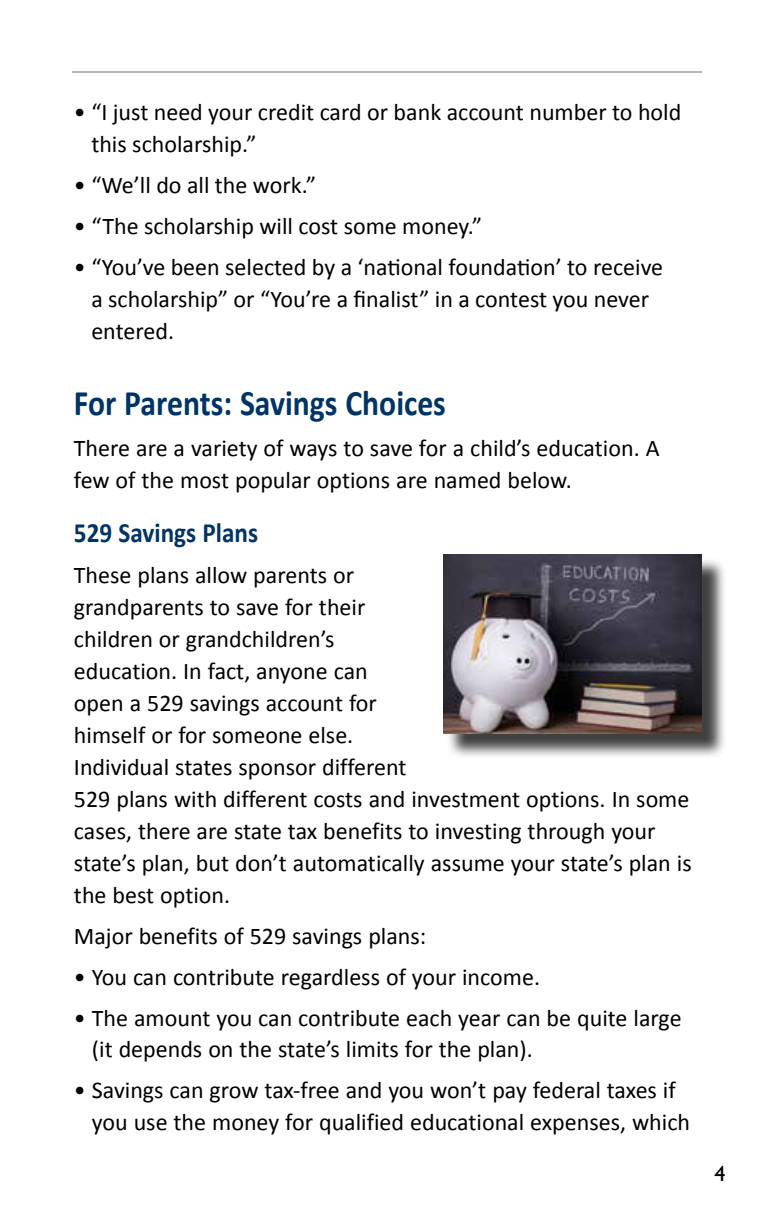
<style>
.page{position:relative;width:774px;height:1224px;background:#fff}
.page>*{position:absolute;margin:0;border:0;box-sizing:border-box;transform-origin:0 0}
.t1{font:700 36px "Calibri";color:#036;scale:.88 1}
.t2{font:700 28px "Calibri";color:#036;scale:.9 1}
.t3{font:24px/32px "Calibri";color:#000}
.t4{font:22px "Gill Sans Std";color:#000}
</style>
<div class="page">
<hr style="left:72px;top:72px;width:630px;height:1px;background:#6d6e71">
<div style="left:446px;top:557px;width:281px;height:201px;background:#000;opacity:.75"></div>
<img style="left:443px;top:554px;width:259px;height:180px">
<p class="t3" style="left:91px;top:96px;width:592px;text-indent:-17px">• “I just need your credit card or bank account number to hold this scholarship.”</p>
<p class="t3" style="left:74px;top:169px;width:244px">• “We’ll do all the work.”</p>
<p class="t3" style="left:74px;top:210px;width:410px">• “The scholarship will cost some money.”</p>
<p class="t3" style="left:91px;top:251px;width:573px;text-indent:-17px">• “You’ve been selected by a ‘national foundation’ to receive a scholarship” or “You’re a finalist” in a contest you never entered.</p>
<h1 class="t1" style="left:74px;top:380px;width:424px">For Parents: Savings Choices</h1>
<p class="t3" style="left:74px;top:432px;width:587px">There are a variety of ways to save for a child’s education. A few of the most popular options are named below.</p>
<p class="t2" style="left:74px;top:514px;width:206px">529 Savings Plans</p>
<p class="t3" style="left:74px;top:559px;width:619px">These plans allow parents or<br>grandparents to save for their<br>children or grandchildren’s<br>education. In fact, anyone can<br>open a 529 savings account for<br>himself or for someone else.<br>Individual states sponsor different<br>529 plans with different costs and investment options. In some cases, there are state tax benefits to investing through your state’s plan, but don’t automatically assume your state’s plan is the best option.</p>
<p class="t3" style="left:74px;top:920px;width:354px">Major benefits of 529 savings plans:</p>
<p class="t3" style="left:74px;top:961px;width:468px">• You can contribute regardless of your income.</p>
<p class="t3" style="left:92px;top:1002px;width:591px;text-indent:-18px">• The amount you can contribute each year can be quite large (it depends on the state’s limits for the plan).</p>
<p class="t3" style="left:92px;top:1075px;width:600px;text-indent:-18px">• Savings can grow tax-free and you won’t pay federal taxes if you use the money for qualified educational expenses, which</p>
<p class="t4" style="left:715px;top:1161px;width:12px">4</p>
</div>
